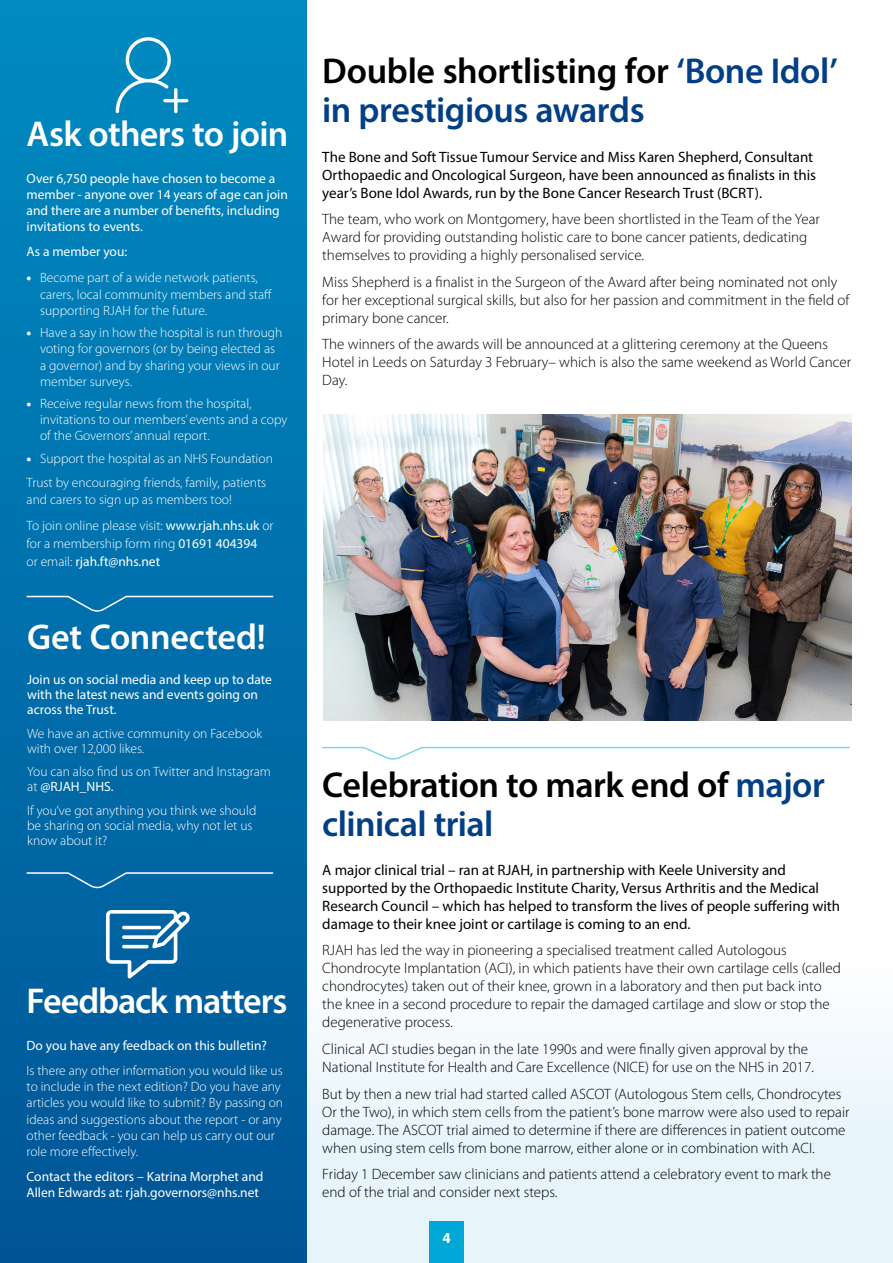
<style>
.page{position:relative;width:893px;height:1263px;background:#fff}
.page>*{position:absolute;margin:0;border:0;box-sizing:border-box;transform-origin:0 0}
.t1{font:600 36px/39px "Myriad Pro";letter-spacing:-.01em;color:#033f85}
.t2{font:600 36px "Myriad Pro";letter-spacing:-.02em;color:#fff}
.t3{font:600 36px/39px "Myriad Pro";letter-spacing:-.015em;color:#000}
.t4{font:300 15px/18px "Myriad Pro";color:#000}
.t5{font:15px/18px "Myriad Pro";color:#000}
.t6{font:700 15px "Myriad Pro";color:#fff}
.t7{font:300 13.5px/16.2px "Myriad Pro";color:#fff}
.t8{font:13.5px/16.2px "Myriad Pro";color:#fff}
.s1{font-weight:900}
.s2{font-weight:400}
.s3{color:#000}
.s4{color:#033f85}
</style>
<div class="page">
<div style="left:0;top:871px;width:893px;height:392px;background:linear-gradient(to bottom,#fff,#e2f2fa)"></div>
<div style="left:0;top:0;width:307px;height:1263px;background:linear-gradient(to bottom,#008ac1,#005596)"></div>
<svg style="left:25px;top:595px;width:250px;height:17px;background:#167cb4"></svg>
<svg style="left:116px;top:37px;width:72px;height:76px;background:#2598c7"></svg>
<svg style="left:106px;top:910px;width:84px;height:68px"></svg>
<svg style="left:25px;top:871px;width:250px;height:18px;background:#1572aa"></svg>
<div style="left:429px;top:1221px;width:34px;height:42px;background:#00a8d7"></div>
<svg style="left:322px;top:746px;width:528px;height:14px"></svg>
<img style="left:324px;top:414px;width:527px;height:306px">
<p class="t2" style="left:27px;top:111px;width:263px">Ask others to join</p>
<p class="t8" style="left:27px;top:170px;width:263px">Over 6,750 people have chosen to become a member - anyone over 14 years of age can join and there are a number of benefits, including invitations to events.</p>
<p class="t8" style="left:27px;top:243px;width:102px">As a member you:</p>
<p class="t7" style="left:40px;top:270px;width:234px;text-indent:-13px"><span class="s1">•</span> Become part of a wide network patients, carers, local community members and staff supporting RJAH for the future.</p>
<p class="t7" style="left:40px;top:324px;width:244px;text-indent:-13px"><span class="s1">•</span> Have a say in how the hospital is run through voting for governors (or by being elected as a governor) and by sharing your views in our member surveys.</p>
<p class="t7" style="left:40px;top:395px;width:249px;text-indent:-13px"><span class="s1">•</span> Receive regular news from the hospital, invitations to our members’ events and a copy of the Governors’ annual report.</p>
<p class="t7" style="left:27px;top:450px;width:248px"><span class="s1">•</span> Support the hospital as an NHS Foundation</p>
<p class="t7" style="left:27px;top:475px;width:241px">Trust by encouraging friends, family, patients and carers to sign up as members too!</p>
<p class="t7" style="left:27px;top:516px;width:248px;line-height:18px">To join online please visit: <span class="s2">www.rjah.nhs.uk</span> or for a membership form ring <span class="s2">01691 404394<br></span>or email: <span class="s2">rjah.ft@nhs.net</span></p>
<p class="t2" style="left:27px;top:613px;width:240px">Get Connected!</p>
<p class="t8" style="left:27px;top:672px;width:246px;line-height:14.9px">Join us on social media and keep up to date with the latest news and events going on across the Trust.</p>
<p class="t7" style="left:27px;top:725px;width:237px;line-height:15px">We have an active community on Facebook with over 12,000 likes.</p>
<p class="t7" style="left:27px;top:764px;width:245px;line-height:15px">You can also find us on Twitter and Instagram at <span class="s2">@RJAH_NHS.</span></p>
<p class="t7" style="left:27px;top:802px;width:231px;line-height:15px">If you’ve got anything you think we should be sharing on social media, why not let us know about it?</p>
<p class="t2" style="left:27px;top:978px;width:262px">Feedback matters</p>
<p class="t8" style="left:27px;top:1037px;width:242px">Do you have any feedback on this bulletin?</p>
<p class="t7" style="left:27px;top:1062px;width:258px">Is there any other information you would like us to include in the next edition? Do you have any articles you would like to submit? By passing on ideas and suggestions about the report - or any other feedback - you can help us carry out our role more effectively.</p>
<p class="t8" style="left:27px;top:1168px;width:238px">Contact the editors – Katrina Morphet and<br>Allen Edwards at: rjah.governors@nhs.net</p>
<p class="t1" style="left:322px;top:51px;width:517px"><span class="s3">Double shortlisting for</span> ‘Bone Idol’ in prestigious awards</p>
<p class="t5" style="left:322px;top:147px;width:495px">The Bone and Soft Tissue Tumour Service and Miss Karen Shepherd, Consultant<br>Orthopaedic and Oncological Surgeon, have been announced as finalists in this year’s Bone Idol Awards, run by the Bone Cancer Research Trust (BCRT).</p>
<p class="t4" style="left:322px;top:210px;width:499px">The team, who work on Montgomery, have been shortlisted in the Team of the Year<br>Award for providing outstanding holistic care to bone cancer patients, dedicating themselves to providing a highly personalised service.</p>
<p class="t4" style="left:322px;top:272px;width:529px">Miss Shepherd is a finalist in the Surgeon of the Award after being nominated not only for her exceptional surgical skills, but also for her passion and commitment in the field of primary bone cancer.</p>
<p class="t4" style="left:322px;top:335px;width:530px">The winners of the awards will be announced at a glittering ceremony at the Queens<br>Hotel in Leeds on Saturday 3 February– which is also the same weekend as World Cancer<br>Day.</p>
<p class="t3" style="left:322px;top:764px;width:504px">Celebration to mark end of <span class="s4">major clinical trial</span></p>
<p class="t5" style="left:322px;top:861px;width:519px">A major clinical trial – ran at RJAH, in partnership with Keele University and supported by the Orthopaedic Institute Charity, Versus Arthritis and the Medical Research Council – which has helped to transform the lives of people suffering with damage to their knee joint or cartilage is coming to an end.</p>
<p class="t4" style="left:322px;top:941px;width:520px">RJAH has led the way in pioneering a specialised treatment called Autologous Chondrocyte Implantation (ACI), in which patients have their own cartilage cells (called chondrocytes) taken out of their knee, grown in a laboratory and then put back into the knee in a second procedure to repair the damaged cartilage and slow or stop the degenerative process.</p>
<p class="t4" style="left:322px;top:1040px;width:493px">Clinical ACI studies began in the late 1990s and were finally given approval by the<br>National Institute for Health and Care Excellence (NICE) for use on the NHS in 2017.</p>
<p class="t4" style="left:322px;top:1084px;width:529px">But by then a new trial had started called ASCOT (Autologous Stem cells, Chondrocytes Or the Two), in which stem cells from the patient’s bone marrow were also used to repair damage. The ASCOT trial aimed to determine if there are differences in patient outcome when using stem cells from bone marrow, either alone or in combination with ACI.</p>
<p class="t4" style="left:322px;top:1165px;width:510px">Friday 1 December saw clinicians and patients attend a celebratory event to mark the end of the trial and consider next steps.</p>
<p class="t6" style="left:442px;top:1228px;width:10px">4</p>
</div>
